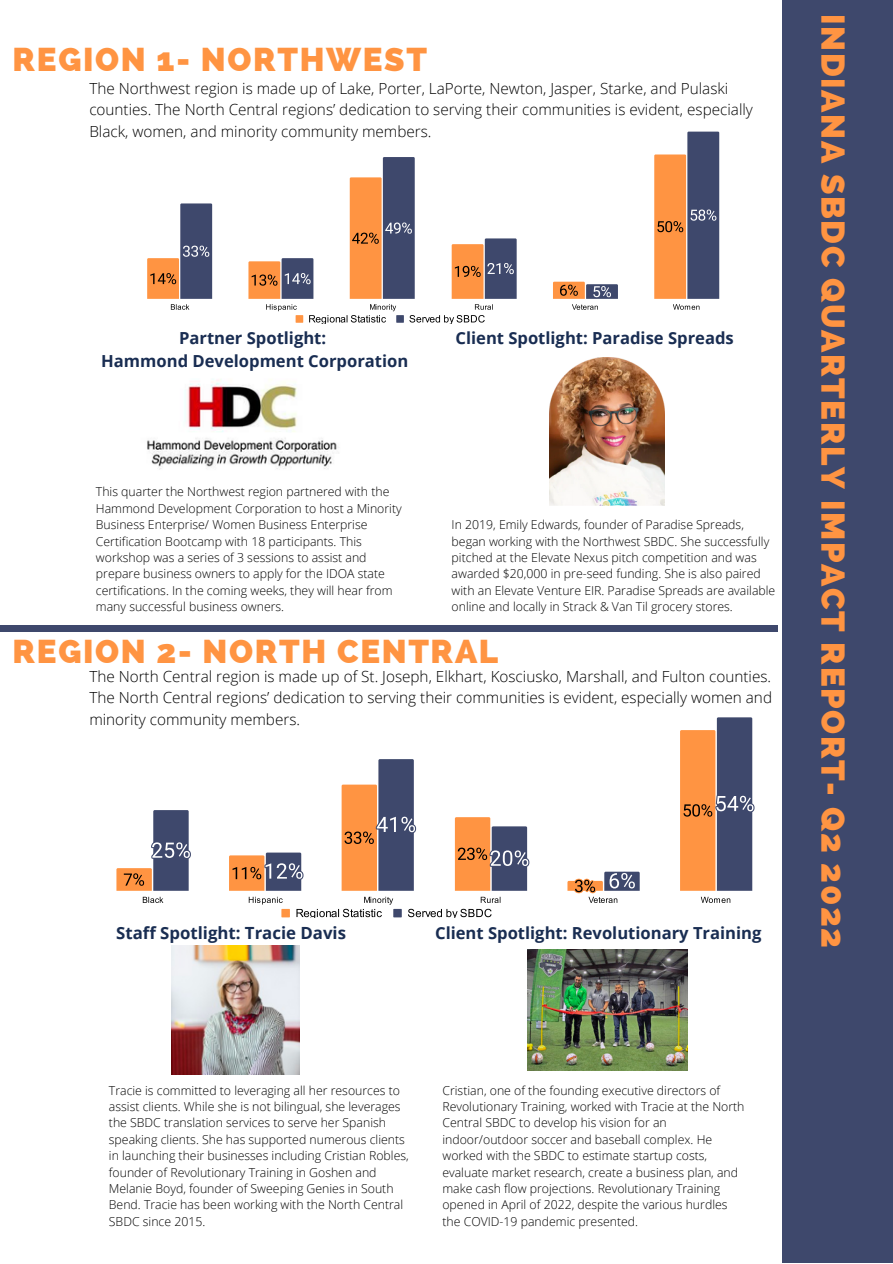
<style>
.page{position:relative;width:893px;height:1264px;background:#fff}
.page>*{position:absolute;margin:0;border:0;box-sizing:border-box;transform-origin:0 0}
.t1{font:800 33px "Raleway";letter-spacing:.05em;color:#ff9442}
.t2{font:700 16.8px "Open Sans";color:#192d52}
.t3{font:700 16.65px "Open Sans";color:#192d52}
.t4{font:300 15.3px/21.3px "Open Sans";color:#000;text-align:justify}
.t5{font:300 12.3px/16.4px "Open Sans";color:#000}
</style>
<div class="page">
<div style="left:782px;top:0;width:110px;height:1262px;background:#3e486c"></div>
<img style="left:527px;top:950px;width:160px;height:120px">
<img style="left:172px;top:945px;width:128px;height:129px">
<img style="left:550px;top:357px;width:114px;height:149px">
<img style="left:147px;top:379px;width:192px;height:91px">
<div style="left:0;top:625px;width:777px;height:6px;background:#3e486c"></div>
<svg style="left:147px;top:203px;width:65px;height:107px"></svg>
<svg style="left:553px;top:282px;width:65px;height:28px"></svg>
<svg style="left:654px;top:132px;width:65px;height:178px;background:#a58070"></svg>
<svg style="left:248px;top:157px;width:268px;height:166px"></svg>
<svg style="left:116px;top:810px;width:75px;height:80px"></svg>
<svg style="left:229px;top:852px;width:75px;height:38px;background:#a6806e"></svg>
<svg style="left:341px;top:759px;width:76px;height:131px;background:#a38275"></svg>
<svg style="left:455px;top:817px;width:75px;height:73px;background:#af836c"></svg>
<svg style="left:680px;top:717px;width:75px;height:173px;background:#a67c69"></svg>
<svg style="left:143px;top:896px;width:20px;height:7px"></svg>
<svg style="left:249px;top:896px;width:34px;height:8px"></svg>
<svg style="left:567px;top:871px;width:72px;height:32px"></svg>
<svg style="left:701px;top:896px;width:29px;height:7px"></svg>
<div style="left:281px;top:908px;width:9px;height:9px;background:#ff9442"></div>
<svg style="left:296px;top:896px;width:97px;height:21px"></svg>
<div style="left:393px;top:908px;width:9px;height:9px;background:#3e486c"></div>
<svg style="left:408px;top:896px;width:92px;height:21px"></svg>
<h1 class="t1" style="left:13px;top:39px;width:416px">REGION 1- NORTHWEST</h1>
<p class="t4" style="left:89px;top:77px;width:665px;text-align:left">The Northwest region is made up of Lake, Porter, LaPorte, Newton, Jasper, Starke, and Pulaski counties. The North Central regions’ dedication to serving their communities is evident, especially<br>Black, women, and minority community members.</p>
<h3 class="t3" style="left:179px;top:326px;width:149px">Partner Spotlight:</h3>
<h3 class="t3" style="left:455px;top:326px;width:280px">Client Spotlight: Paradise Spreads</h3>
<h3 class="t3" style="left:101px;top:349px;width:308px">Hammond Development Corporation</h3>
<p class="t5" style="left:96px;top:483px;width:307px">This quarter the Northwest region partnered with the Hammond Development Corporation to host a Minority Business Enterprise/ Women Business Enterprise Certification Bootcamp with 18 participants. This workshop was a series of 3 sessions to assist and prepare business owners to apply for the IDOA state certifications. In the coming weeks, they will hear from many successful business owners.</p>
<p class="t5" style="left:451px;top:516px;width:325px">In 2019, Emily Edwards, founder of Paradise Spreads, began working with the Northwest SBDC. She successfully pitched at the Elevate Nexus pitch competition and was awarded $20,000 in pre-seed funding. She is also paired with an Elevate Venture EIR. Paradise Spreads are available online and locally in Strack &amp; Van Til grocery stores.</p>
<h1 class="t1" style="left:13px;top:631px;width:487px">REGION 2- NORTH CENTRAL</h1>
<p class="t4" style="left:89px;top:665px;width:684px">The North Central region is made up of St. Joseph, Elkhart, Kosciusko, Marshall, and Fulton counties.<br>The North Central regions’ dedication to serving their communities is evident, especially women and minority community members.</p>
<h2 class="t2" style="left:116px;top:920px;width:231px">Staff Spotlight: Tracie Davis</h2>
<h3 class="t3" style="left:435px;top:920px;width:328px">Client Spotlight: Revolutionary Training</h3>
<h1 class="t1" style="left:852px;top:14px;width:935px;rotate:90deg">INDIANA SBDC QUARTERLY IMPACT REPORT- Q2 2022</h1>
<p class="t5" style="left:109px;top:1081px;width:301px">Tracie is committed to leveraging all her resources to assist clients. While she is not bilingual, she leverages the SBDC translation services to serve her Spanish speaking clients. She has supported numerous clients in launching their businesses including Cristian Robles, founder of Revolutionary Training in Goshen and Melanie Boyd, founder of Sweeping Genies in South Bend. Tracie has been working with the North Central SBDC since 2015.</p>
<p class="t5" style="left:442px;top:1081px;width:303px">Cristian, one of the founding executive directors of Revolutionary Training, worked with Tracie at the North Central SBDC to develop his vision for an indoor/outdoor soccer and baseball complex. He worked with the SBDC to estimate startup costs, evaluate market research, create a business plan, and make cash flow projections. Revolutionary Training opened in April of 2022, despite the various hurdles the COVID-19 pandemic presented.</p>
</div>
